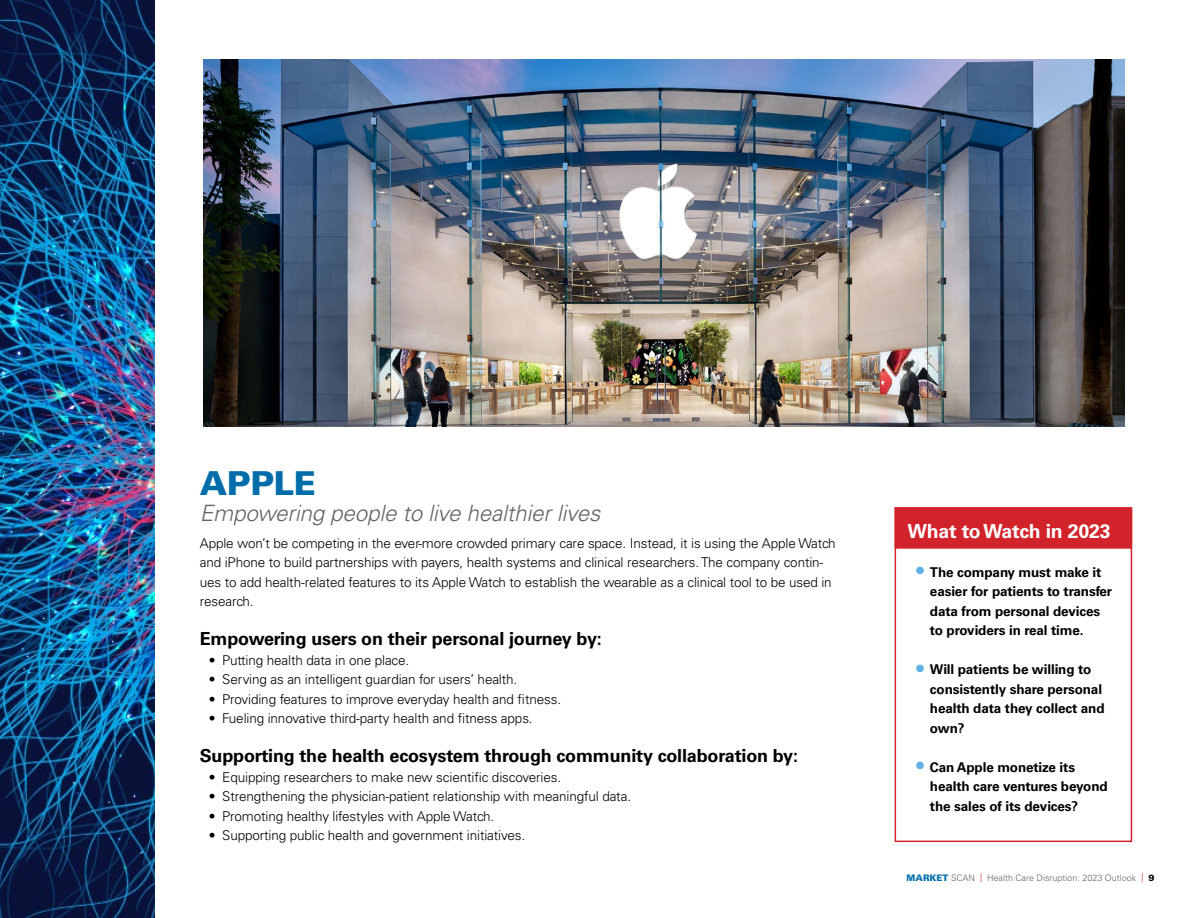
<style>
.page{position:relative;width:1188px;height:918px;background:#fff}
.page>*{position:absolute;margin:0;border:0;box-sizing:border-box;transform-origin:0 0}
.t1{font:900 33px "Univers LT Std";letter-spacing:-.01em;color:#006daa}
.t2{font:italic 300 22.5px "Univers LT Std";letter-spacing:-.01em;color:#636466}
.t3{font:700 19.5px "Univers LT Std";letter-spacing:-.01em;color:#fff}
.t4{font:700 18px "Univers LT Std";letter-spacing:-.01em;color:#000}
.t5{font:300 13.5px/19.5px "Univers LT Std";letter-spacing:-.01em;color:#000}
.t6{font:700 13.5px/19.5px "Univers LT Std";letter-spacing:-.01em;color:#000}
.t7{font:300 9px "Univers LT Std";color:#636466}
.s1{font-size:21px;color:#61b1e8}
.s2{font-weight:900;color:#006daa}
.s3{font-weight:900;color:#000}
</style>
<div class="page">
<img style="left:0;top:0;width:155px;height:918px">
<div style="left:895px;top:507px;width:237px;height:335px;border:2px solid #d2232a"></div>
<div style="left:895px;top:507px;width:237px;height:42px;background:#d2232a;border:2px solid #d2232a"></div>
<img style="left:203px;top:59px;width:922px;height:368px">
<h1 class="t1" style="left:200px;top:463px;width:117px">APPLE</h1>
<h2 class="t2" style="left:200px;top:499px;width:402px">Empowering people to live healthier lives</h2>
<p class="t5" style="left:200px;top:533px;width:637px">Apple won’t be competing in the ever-more crowded primary care space. Instead, it is using the Apple Watch and iPhone to build partnerships with payers, health systems and clinical researchers. The company contin&shy;ues to add health-related features to its Apple Watch to establish the wearable as a clinical tool to be used in research.</p>
<h3 class="t4" style="left:200px;top:629px;width:404px">Empowering users on their personal journey by:</h3>
<p class="t5" style="left:209px;top:650px;width:202px">• Putting health data in one place.</p>
<p class="t5" style="left:209px;top:670px;width:310px">• Serving as an intelligent guardian for users’ health.</p>
<p class="t5" style="left:209px;top:689px;width:354px">• Providing features to improve everyday health and fitness.</p>
<p class="t5" style="left:209px;top:709px;width:325px">• Fueling innovative third-party health and fitness apps.</p>
<h3 class="t4" style="left:200px;top:746px;width:600px">Supporting the health ecosystem through community collaboration by:</h3>
<p class="t5" style="left:209px;top:767px;width:354px">• Equipping researchers to make new scientific discoveries.</p>
<p class="t5" style="left:209px;top:787px;width:424px">• Strengthening the physician-patient relationship with meaningful data.</p>
<p class="t5" style="left:209px;top:806px;width:287px">• Promoting healthy lifestyles with Apple Watch.</p>
<p class="t5" style="left:209px;top:826px;width:318px">• Supporting public health and government initiatives.</p>
<h3 class="t3" style="left:908px;top:519px;width:205px">What to Watch in 2023</h3>
<p class="t6" style="left:930px;top:562px;width:184px;text-indent:-13px"><span class="s1">•</span> The company must make it easier for patients to transfer data from personal devices to providers in real time.</p>
<p class="t6" style="left:930px;top:660px;width:176px;text-indent:-13px"><span class="s1">•</span> Will patients be willing to consistently share personal health data they collect and own?</p>
<p class="t6" style="left:930px;top:757px;width:179px;text-indent:-13px"><span class="s1">•</span> Can Apple monetize its health care ventures beyond the sales of its devices?</p>
<p class="t7" style="left:907px;top:873px;width:249px"><span class="s2">MARKET</span> SCAN <sup>|</sup> Health Care Disruption: 2023 Outlook <sup>|</sup> <span class="s3">9</span></p>
</div>
